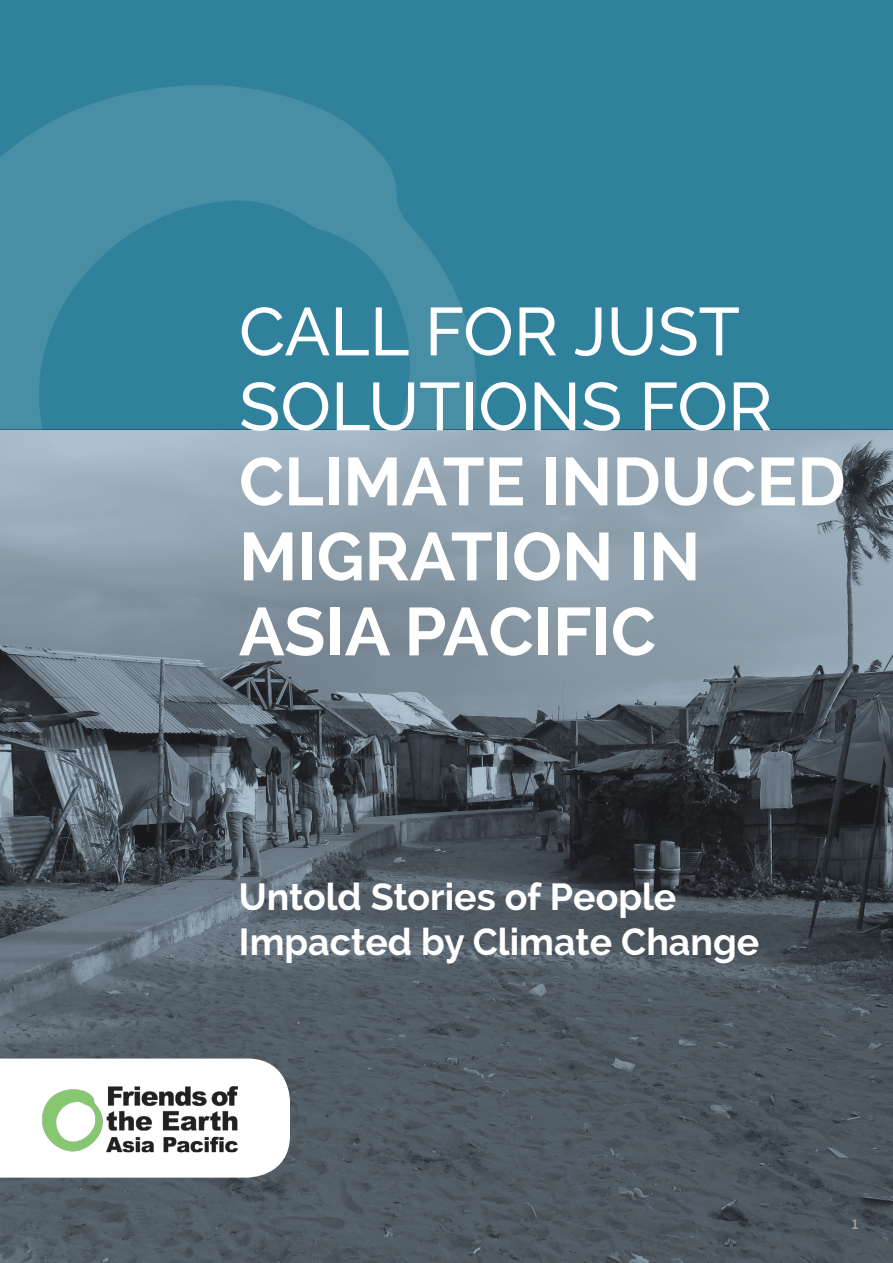
<style>
.page{position:relative;width:893px;height:1263px;background:#fff}
.page>*{position:absolute;margin:0;border:0;box-sizing:border-box;transform-origin:0 0}
.t1{font:700 67.5px/75px "Raleway";color:#fff}
.t2{font:500 67.5px/75px "Raleway";color:#fff}
.t3{font:700 37.5px/45px "Raleway";color:#fff}
.t4{font:600 15px "Source Sans Pro";color:#a79c95}
</style>
<div class="page">
<div style="left:0;top:0;width:893px;height:429px;background:#30829c"></div>
<svg style="left:0;top:85px;width:476px;height:344px"></svg>
<img style="left:0;top:429px;width:893px;height:834px">
<svg style="left:0;top:1058px;width:290px;height:119px"></svg>
<img style="left:37px;top:1073px;width:210px;height:90px">
<h1 class="t2" style="left:239px;top:294px;width:535px">CALL FOR JUST<br>SOLUTIONS FOR</h1>
<h1 class="t1" style="left:239px;top:444px;width:608px">CLIMATE INDUCED<br>MIGRATION IN<br>ASIA PACIFIC</h1>
<p class="t3" style="left:239px;top:874px;width:522px">Untold Stories of People<br>Impacted by Climate Change</p>
<p class="t4" style="left:851px;top:1214px;width:9px">1</p>
</div>
